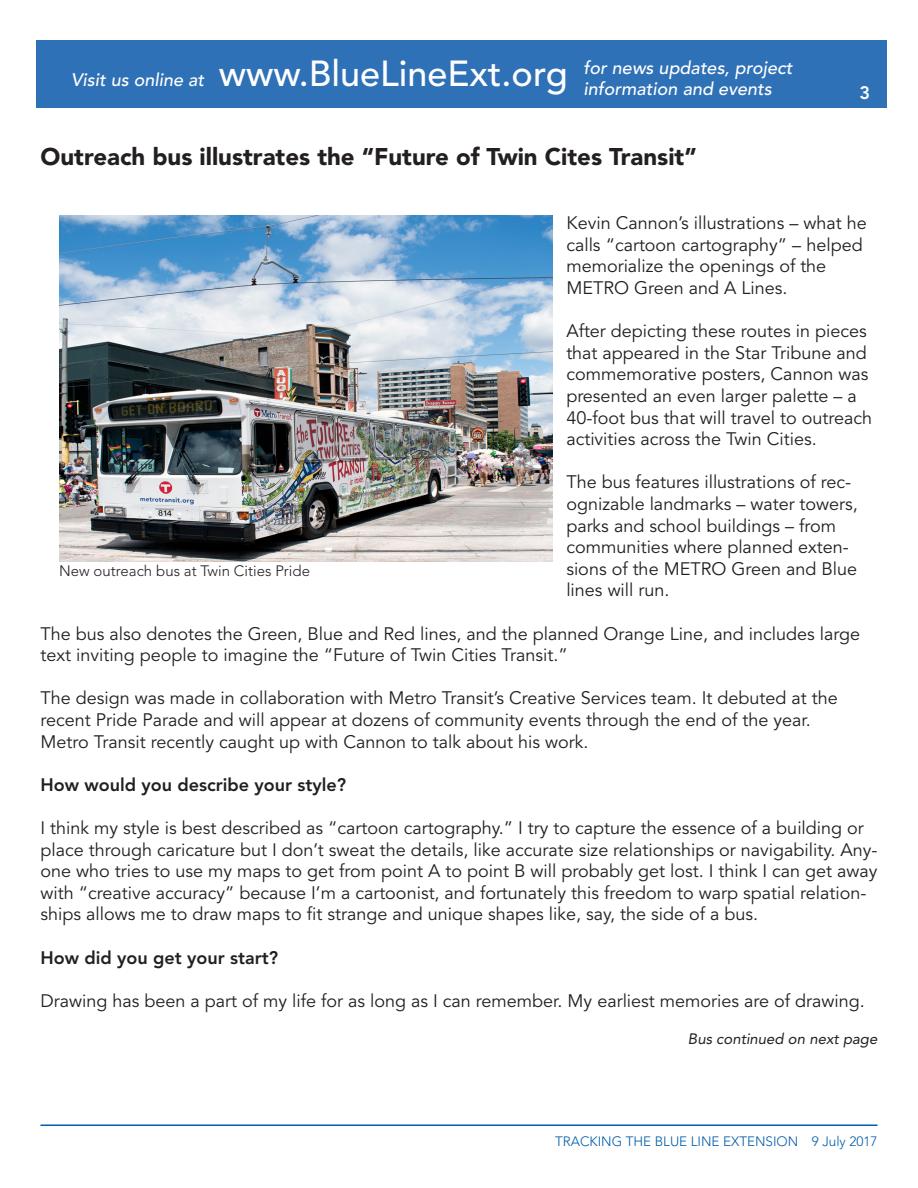
<style>
.page{position:relative;width:918px;height:1188px;background:#fff}
.page>*{position:absolute;margin:0;border:0;box-sizing:border-box;transform-origin:0 0}
.MASTHEAD{font:900 24px "Avenir LT Std";color:#231f20}
.MASTHEAD-2{font:18px/21.6px "Avenir LT Std";color:#231f20}
.t1{font:italic 500 18px/21.6px "Avenir LT Std";color:#fff}
.MASTHEAD-3{font:800 18px "Avenir LT Std";color:#231f20}
.t2{font:800 18px "Avenir LT Std";color:#fff}
.t3{font:300 15px "Avenir LT Std";color:#231f20}
.t4{font:italic 15px "Avenir LT Std";color:#231f20}
.t5{font:300 13.5px "Avenir LT Std";color:#015dab}
.s1{font-style:normal;font-size:36px}
</style>
<div class="page">
<div style="left:36px;top:40px;width:851px;height:68px;background:#2f71b7"></div>
<img style="left:59px;top:216px;width:494px;height:346px">
<hr style="left:40px;top:1125px;width:838px;height:1px;background:#015dab">
<p class="t1" style="left:584px;top:57px;width:210px;text-indent:-513px">Visit us online at <span class="s1">www.BlueLineExt.org</span> for news updates, project information and events</p>
<p class="MASTHEAD" style="left:40px;top:142px;width:658px">Outreach bus illustrates the “Future of Twin Cites Transit”</p>
<p class="t2" style="left:859px;top:82px;width:12px">3</p>
<p class="MASTHEAD-2" style="left:566px;top:213px;width:302px">Kevin Cannon’s illustrations – what he calls “cartoon cartography” – helped memorialize the openings of the METRO Green and A Lines.</p>
<p class="MASTHEAD-2" style="left:566px;top:321px;width:307px">After depicting these routes in pieces that appeared in the Star Tribune and commemorative posters, Cannon was presented an even larger palette – a 40-foot bus that will travel to outreach activities across the Twin Cities.</p>
<p class="MASTHEAD-2" style="left:566px;top:472px;width:293px">The bus features illustrations of rec&shy;ognizable landmarks – water towers, parks and school buildings – from communities where planned exten&shy;sions of the METRO Green and Blue lines will run.</p>
<p class="MASTHEAD-2" style="left:40px;top:623px;width:821px">The bus also denotes the Green, Blue and Red lines, and the planned Orange Line, and includes large text inviting people to imagine the “Future of Twin Cities Transit.”</p>
<p class="MASTHEAD-2" style="left:40px;top:688px;width:799px">The design was made in collaboration with Metro Transit’s Creative Services team. It debuted at the recent Pride Parade and will appear at dozens of community events through the end of the year.</p>
<p class="MASTHEAD-2" style="left:40px;top:731px;width:549px">Metro Transit recently caught up with Cannon to talk about his work.</p>
<p class="MASTHEAD-3" style="left:40px;top:774px;width:307px">How would you describe your style?</p>
<p class="MASTHEAD-2" style="left:40px;top:817px;width:839px">I think my style is best described as “cartoon cartography.” I try to capture the essence of a building or place through caricature but I don’t sweat the details, like accurate size relationships or navigability. Any&shy;one who tries to use my maps to get from point A to point B will probably get lost. I think I can get away with “creative accuracy” because I’m a cartoonist, and fortunately this freedom to warp spatial relation&shy;ships allows me to draw maps to fit strange and unique shapes like, say, the side of a bus.</p>
<p class="MASTHEAD-3" style="left:40px;top:947px;width:239px">How did you get your start?</p>
<p class="MASTHEAD-2" style="left:40px;top:990px;width:826px">Drawing has been a part of my life for as long as I can remember. My earliest memories are of drawing.</p>
<p class="t3" style="left:59px;top:562px;width:252px">New outreach bus at Twin Cities Pride</p>
<p class="t4" style="left:688px;top:1030px;width:191px">Bus continued on next page</p>
<p class="t5" style="left:555px;top:1134px;width:324px">TRACKING THE BLUE LINE EXTENSION 9 July 2017</p>
</div>
